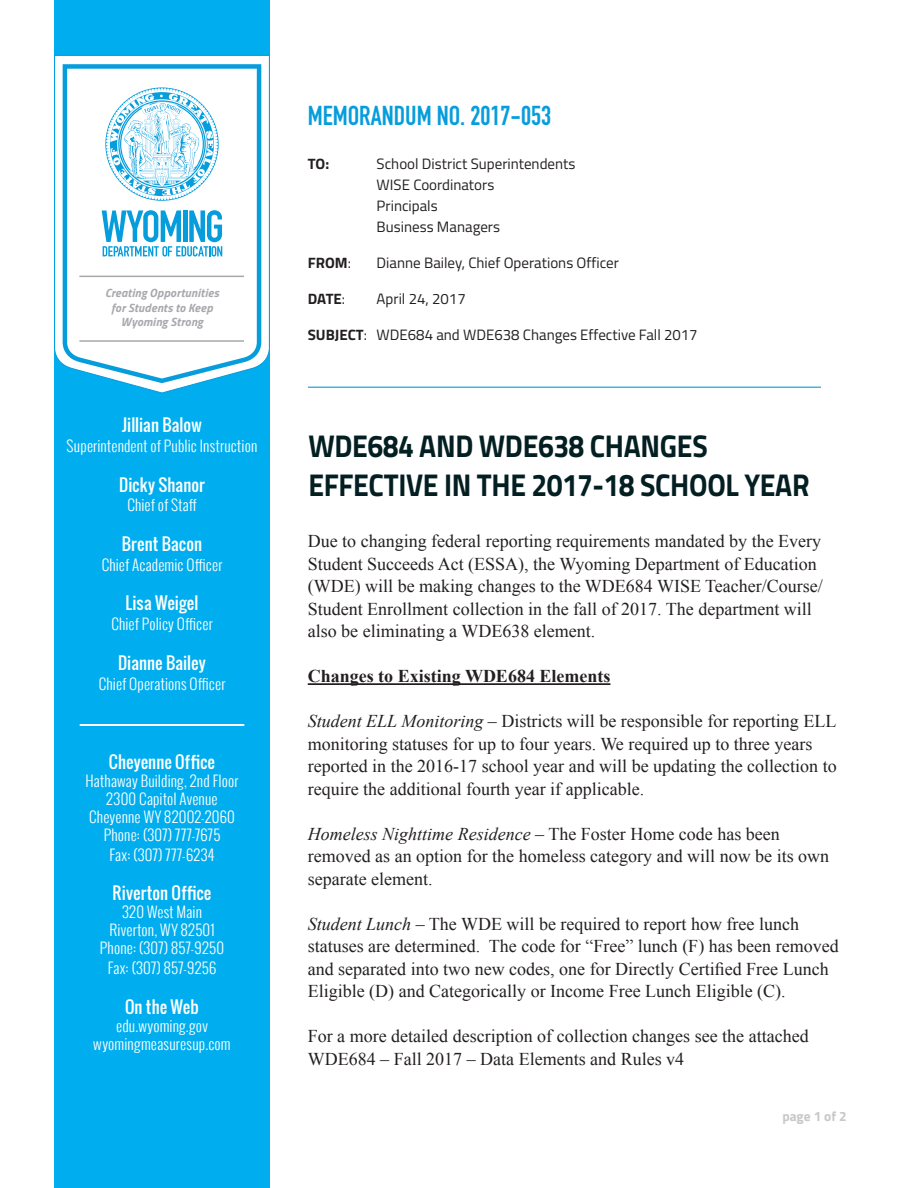
<style>
.page{position:relative;width:918px;height:1188px;background:#fff}
.page>*{position:absolute;margin:0;border:0;box-sizing:border-box;transform-origin:0 0}
.Headline{font:700 31.5px/39px "Titillium Web";letter-spacing:-.01em;color:#041f22;scale:.9 1}
.Section_Title{font:27px "DIN Engschrift Std";color:#069ddc}
.t1{font:18px/22.5px "Times New Roman";color:#231f20}
.t2{font:700 18px "Times New Roman";color:#231f20}
.Subhead{font:16.5px "Oswald";letter-spacing:.005em;color:#fff}
.Subhead-2{font:300 15px "Oswald";letter-spacing:.015em;color:#fff}
.Emphasis{font:15px "Titillium Web";color:#231f20}
.Emphasis-2{font:700 15px "Titillium Web";color:#231f20}
.t3{font:700 13.5px "Titillium Web";color:#c8c8c8}
.Subhead-3{font:italic 700 12px "Titillium Web";letter-spacing:.015em;color:#a8a9ad}
.s1{font-weight:400}
.s2{font-weight:700}
.s3{font-style:italic}
</style>
<div class="page">
<div style="left:54px;top:0;width:216px;height:1188px;background:#00aeef"></div>
<svg style="left:54px;top:55px;width:216px;height:338px;fill:#fff"></svg>
<svg style="left:63px;top:64px;width:198px;height:319px;background:#dff2fa"></svg>
<hr style="left:79px;top:276px;width:165px;height:1px;background:#a8a9ad">
<hr style="left:79px;top:340px;width:165px;height:2px;background:#a8a9ad">
<hr style="left:308px;top:683px;width:302px;height:2px;background:#231f20">
<hr style="left:308px;top:387px;width:513px;height:1px;background:#069ddc">
<svg style="left:102px;top:210px;width:120px;height:46px;background:#82cded"></svg>
<svg style="left:105px;top:87px;width:114px;height:114px;background:#c4e7f6"></svg>
<hr style="left:80px;top:724px;width:164px;height:1px;background:#fff">
<hr style="left:80px;top:725px;width:164px;height:1px;background:#fff">
<p class="Subhead-3" style="left:105px;top:284px;width:115px">Creating Opportunities</p>
<p class="Subhead-3" style="left:111px;top:298px;width:103px">for Students to Keep</p>
<p class="Subhead-3" style="left:121px;top:312px;width:84px">Wyoming Strong</p>
<p class="Subhead" style="left:122px;top:413px;width:81px">Jillian Balow</p>
<p class="Subhead-2" style="left:67px;top:435px;width:192px">Superintendent of Public Instruction</p>
<p class="Subhead" style="left:119px;top:472px;width:87px">Dicky Shanor</p>
<p class="Subhead-2" style="left:127px;top:494px;width:71px">Chief of Staff</p>
<p class="Subhead" style="left:122px;top:532px;width:82px">Brent Bacon</p>
<p class="Subhead-2" style="left:102px;top:554px;width:122px">Chief Academic Officer</p>
<p class="Subhead" style="left:126px;top:591px;width:74px">Lisa Weigel</p>
<p class="Subhead-2" style="left:111px;top:613px;width:103px">Chief Policy Officer</p>
<p class="Subhead" style="left:118px;top:650px;width:89px">Dianne Bailey</p>
<p class="Subhead-2" style="left:99px;top:672px;width:128px">Chief Operations Officer</p>
<p class="Subhead" style="left:109px;top:749px;width:108px">Cheyenne Office</p>
<p class="Subhead-2" style="left:86px;top:770px;width:154px">Hathaway Building, 2nd Floor</p>
<p class="Subhead-2" style="left:106px;top:788px;width:113px">2300 Capitol Avenue</p>
<p class="Subhead-2" style="left:89px;top:806px;width:147px">Cheyenne WY 82002-2060</p>
<p class="Subhead-2" style="left:104px;top:824px;width:118px">Phone: (307) 777-7675</p>
<p class="Subhead-2" style="left:110px;top:843px;width:106px">Fax: (307) 777-6234</p>
<p class="Subhead" style="left:113px;top:881px;width:100px">Riverton Office</p>
<p class="Subhead-2" style="left:122px;top:901px;width:81px">320 West Main</p>
<p class="Subhead-2" style="left:109px;top:919px;width:107px">Riverton, WY 82501</p>
<p class="Subhead-2" style="left:100px;top:937px;width:126px">Phone: (307) 857-9250</p>
<p class="Subhead-2" style="left:108px;top:957px;width:110px">Fax: (307) 857-9256</p>
<p class="Subhead" style="left:125px;top:994px;width:75px">On the Web</p>
<p class="Subhead-2" style="left:116px;top:1014px;width:93px">edu.wyoming.gov</p>
<p class="Subhead-2" style="left:93px;top:1032px;width:139px">wyomingmeasuresup.com</p>
<p class="Section_Title" style="left:308px;top:100px;width:245px">MEMORANDUM NO. 2017-053</p>
<p class="Emphasis-2" style="left:308px;top:152px;width:23px">TO:</p>
<p class="Emphasis" style="left:377px;top:152px;width:200px">School District Superintendents</p>
<p class="Emphasis" style="left:377px;top:173px;width:119px">WISE Coordinators</p>
<p class="Emphasis" style="left:377px;top:194px;width:63px">Principals</p>
<p class="Emphasis" style="left:377px;top:215px;width:125px">Business Managers</p>
<p class="Emphasis-2" style="left:308px;top:251px;width:45px">FROM<span class="s1">:</span></p>
<p class="Emphasis" style="left:377px;top:251px;width:244px">Dianne Bailey, Chief Operations Officer</p>
<p class="Emphasis-2" style="left:308px;top:287px;width:39px">DATE<span class="s1">:</span></p>
<p class="Emphasis" style="left:377px;top:287px;width:91px">April 24, 2017</p>
<p class="Emphasis" style="left:308px;top:323px;width:391px"><span class="s2">SUBJECT</span>: WDE684 and WDE638 Changes Effective Fall 2017</p>
<p class="Headline" style="left:308px;top:425px;width:559px">WDE684 AND WDE638 CHANGES<br>EFFECTIVE IN THE 2017-18 SCHOOL YEAR</p>
<p class="t1" style="left:308px;top:530px;width:517px">Due to changing federal reporting requirements mandated by the Every Student Succeeds Act (ESSA), the Wyoming Department of Education (WDE) will be making changes to the WDE684 WISE Teacher/Course/ Student Enrollment collection in the fall of 2017. The department will also be eliminating a WDE638 element.</p>
<p class="t2" style="left:308px;top:664px;width:304px">Changes to Existing WDE684 Elements</p>
<p class="t1" style="left:308px;top:710px;width:530px"><span class="s3">Student ELL Monitoring</span> – Districts will be responsible for reporting ELL monitoring statuses for up to four years. We required up to three years reported in the 2016-17 school year and will be updating the collection to require the additional fourth year if applicable.</p>
<p class="t1" style="left:308px;top:822px;width:523px"><span class="s3">Homeless Nighttime Residence</span> – The Foster Home code has been removed as an option for the homeless category and will now be its own separate element.</p>
<p class="t1" style="left:308px;top:912px;width:532px"><span class="s3">Student Lunch</span> – The WDE will be required to report how free lunch statuses are determined. The code for “Free” lunch (F) has been removed and separated into two new codes, one for Directly Certified Free Lunch Eligible (D) and Categorically or Income Free Lunch Eligible (C).</p>
<p class="t1" style="left:308px;top:1025px;width:502px">For a more detailed description of collection changes see the attached<br>WDE684 – Fall 2017 – Data Elements and Rules v4</p>
<p class="t3" style="left:782px;top:1106px;width:66px">page 1 of 2</p>
</div>
